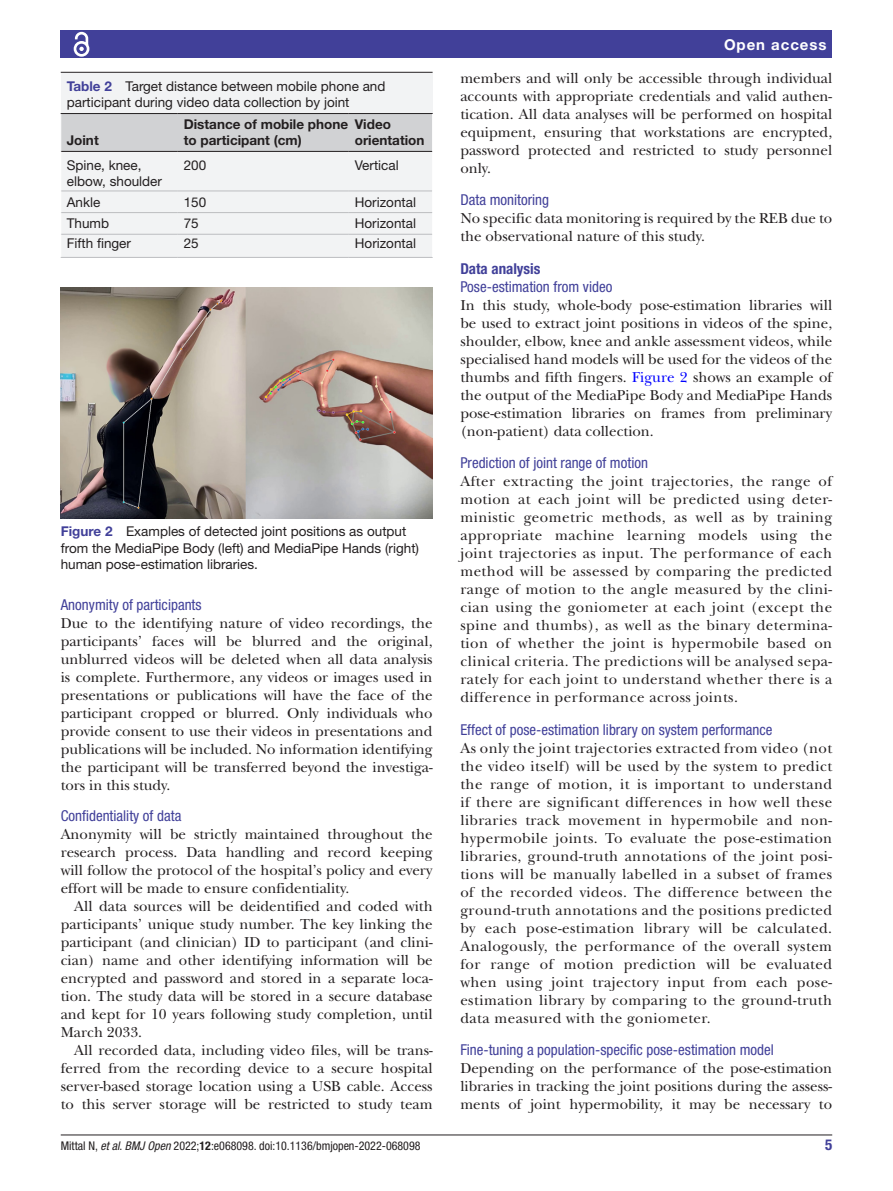
<style>
.page{position:relative;width:893px;height:1191px;background:#fff}
.page>*{position:absolute;margin:0;border:0;box-sizing:border-box;transform-origin:0 0}
.t1{font:15px/18px "New Baskerville";color:#231f20;text-align:justify}
.t2{font:condensed 15px "Helvetica Neue LT Std";color:#414099}
.t3{font:700 condensed 15px "Helvetica Neue LT Std";color:#414099}
.t4{font:700 15px "Helvetica Neue LT Std";letter-spacing:.065em;color:#fff}
.t5{font:13.5px/16.2px "Helvetica Neue LT Std";color:#231f20}
.t6{font:700 13.5px/16.2px "Helvetica Neue LT Std";color:#231f20}
.t7{font:condensed 12px "Helvetica Neue LT Std";color:#231f20}
.s1{font-weight:700;color:#414099}
.s2{color:#00f}
.s3{font-style:italic}
.s4{font-weight:700}
</style>
<div class="page">
<hr style="left:61px;top:1134px;width:771px;height:1px;background:#231f20">
<div style="left:61px;top:31px;width:771px;height:27px;background:#414099"></div>
<svg style="left:73px;top:31px;width:17px;height:26px"></svg>
<div style="left:61px;top:73px;width:372px;height:184px;background:#f2f3f4"></div>
<hr style="left:61px;top:72px;width:372px;height:1px;background:#231f20">
<div style="left:61px;top:114px;width:371px;height:37px;background:#d1d2d4"></div>
<hr style="left:61px;top:113px;width:117px;height:1px;background:#231f20">
<hr style="left:61px;top:151px;width:117px;height:1px;background:#231f20">
<hr style="left:178px;top:113px;width:171px;height:1px;background:#231f20">
<hr style="left:178px;top:151px;width:171px;height:1px;background:#231f20">
<hr style="left:349px;top:113px;width:84px;height:1px;background:#231f20">
<hr style="left:349px;top:151px;width:83px;height:1px;background:#231f20">
<hr style="left:61px;top:191px;width:117px;height:1px;background:#bcbdc0">
<hr style="left:178px;top:191px;width:171px;height:1px;background:#bcbdc0">
<hr style="left:349px;top:191px;width:83px;height:1px;background:#bcbdc0">
<hr style="left:61px;top:212px;width:117px;height:1px;background:#bcbdc0">
<hr style="left:178px;top:212px;width:171px;height:1px;background:#bcbdc0">
<hr style="left:349px;top:212px;width:83px;height:1px;background:#bcbdc0">
<hr style="left:61px;top:234px;width:117px;height:1px;background:#bcbdc0">
<hr style="left:61px;top:257px;width:117px;height:1px;background:#bcbdc0">
<hr style="left:178px;top:234px;width:171px;height:1px;background:#bcbdc0">
<hr style="left:178px;top:257px;width:171px;height:1px;background:#bcbdc0">
<hr style="left:349px;top:234px;width:83px;height:1px;background:#bcbdc0">
<hr style="left:349px;top:257px;width:84px;height:1px;background:#bcbdc0">
<hr style="left:432px;top:114px;width:1px;height:37px;background:#fff">
<hr style="left:432px;top:151px;width:1px;height:40px;background:#fff">
<svg style="left:432px;top:192px;width:1px;height:64px"></svg>
<img style="left:61px;top:288px;width:372px;height:231px">
<p class="t5" style="left:67px;top:77px;width:320px"><span class="s1">Table 2</span> Target distance between mobile phone and participant during video data collection by joint</p>
<p class="t6" style="left:67px;top:132px;width:33px">Joint</p>
<p class="t6" style="left:184px;top:116px;width:166px">Distance of mobile phone to participant (cm)</p>
<p class="t6" style="left:355px;top:116px;width:71px">Video orientation</p>
<p class="t5" style="left:67px;top:157px;width:97px">Spine, knee, elbow, shoulder</p>
<p class="t5" style="left:184px;top:157px;width:24px">200</p>
<p class="t5" style="left:355px;top:157px;width:45px">Vertical</p>
<p class="t5" style="left:67px;top:193px;width:35px">Ankle</p>
<p class="t5" style="left:184px;top:193px;width:24px">150</p>
<p class="t5" style="left:355px;top:193px;width:63px">Horizontal</p>
<p class="t5" style="left:67px;top:215px;width:44px">Thumb</p>
<p class="t5" style="left:184px;top:215px;width:17px">75</p>
<p class="t5" style="left:355px;top:215px;width:63px">Horizontal</p>
<p class="t5" style="left:67px;top:235px;width:66px">Fifth finger</p>
<p class="t5" style="left:184px;top:235px;width:17px">25</p>
<p class="t5" style="left:355px;top:235px;width:63px">Horizontal</p>
<p class="t5" style="left:61px;top:523px;width:360px"><span class="s1">Figure 2</span> Examples of detected joint positions as output from the MediaPipe Body (left) and MediaPipe Hands (right) human pose-estimation libraries.</p>
<p class="t2" style="left:61px;top:595px;width:142px">Anonymity of participants</p>
<p class="t1" style="left:61px;top:614px;width:373px">Due to the identifying nature of video recordings, the participants’ faces will be blurred and the original, unblurred videos will be deleted when all data analysis is complete. Furthermore, any videos or images used in presentations or publications will have the face of the participant cropped or blurred. Only individuals who provide consent to use their videos in presentations and publications will be included. No information identifying the participant will be transferred beyond the investiga&shy;tors in this study.</p>
<p class="t2" style="left:61px;top:807px;width:122px">Confidentiality of data</p>
<p class="t1" style="left:61px;top:825px;width:373px">Anonymity will be strictly maintained throughout the research process. Data handling and record keeping will follow the protocol of the hospital’s policy and every effort will be made to ensure confidentiality.</p>
<p class="t1" style="left:61px;top:897px;width:373px;text-indent:14px">All data sources will be deidentified and coded with participants’ unique study number. The key linking the participant (and clinician) ID to participant (and clini&shy;cian) name and other identifying information will be encrypted and password and stored in a separate loca&shy;tion. The study data will be stored in a secure database and kept for 10 years following study completion, until March 2033.</p>
<p class="t1" style="left:61px;top:1041px;width:373px;text-indent:14px">All recorded data, including video files, will be trans&shy;ferred from the recording device to a secure hospital server-based storage location using a USB cable. Access to this server storage will be restricted to study team</p>
<p class="t4" style="left:724px;top:35px;width:104px">Open access</p>
<p class="t1" style="left:460px;top:69px;width:373px">members and will only be accessible through individual accounts with appropriate credentials and valid authen&shy;tication. All data analyses will be performed on hospital equipment, ensuring that workstations are encrypted, password protected and restricted to study personnel only.</p>
<p class="t2" style="left:460px;top:191px;width:90px">Data monitoring</p>
<p class="t1" style="left:460px;top:210px;width:373px">No specific data monitoring is required by the REB due to the observational nature of this study.</p>
<p class="t3" style="left:460px;top:259px;width:82px">Data analysis</p>
<p class="t2" style="left:460px;top:278px;width:153px">Pose-estimation from video</p>
<p class="t1" style="left:460px;top:296px;width:373px">In this study, whole-body pose-estimation libraries will be used to extract joint positions in videos of the spine, shoulder, elbow, knee and ankle assessment videos, while specialised hand models will be used for the videos of the thumbs and fifth fingers. <span class="s2">Figure 2</span> shows an example of the output of the MediaPipe Body and MediaPipe Hands pose-estimation libraries on frames from preliminary (non-patient) data collection.</p>
<p class="t2" style="left:460px;top:454px;width:189px">Prediction of joint range of motion</p>
<p class="t1" style="left:460px;top:472px;width:373px">After extracting the joint trajectories, the range of motion at each joint will be predicted using deter&shy;ministic geometric methods, as well as by training appropriate machine learning models using the joint trajectories as input. The performance of each method will be assessed by comparing the predicted range of motion to the angle measured by the clini&shy;cian using the goniometer at each joint (except the spine and thumbs), as well as the binary determina&shy;tion of whether the joint is hypermobile based on clinical criteria. The predictions will be analysed sepa&shy;rately for each joint to understand whether there is a difference in performance across joints.</p>
<p class="t2" style="left:460px;top:721px;width:314px">Effect of pose-estimation library on system performance</p>
<p class="t1" style="left:460px;top:739px;width:373px">As only the joint trajectories extracted from video (not the video itself) will be used by the system to predict the range of motion, it is important to understand if there are significant differences in how well these libraries track movement in hypermobile and non&shy;hypermobile joints. To evaluate the pose-estimation libraries, ground-truth annotations of the joint posi&shy;tions will be manually labelled in a subset of frames of the recorded videos. The difference between the ground-truth annotations and the positions predicted by each pose-estimation library will be calculated.<br>Analogously, the performance of the overall system for range of motion prediction will be evaluated when using joint trajectory input from each pose&shy;estimation library by comparing to the ground-truth data measured with the goniometer.</p>
<p class="t2" style="left:460px;top:1041px;width:315px">Fine-tuning a population-specific pose-estimation model</p>
<p class="t1" style="left:460px;top:1059px;width:373px">Depending on the performance of the pose-estimation libraries in tracking the joint positions during the assess&shy;ments of joint hypermobility, it may be necessary to</p>
<p class="t7" style="left:61px;top:1138px;width:361px">Mittal N, <span class="s3">et al</span>. <span class="s3">BMJ Open</span> 2022;<span class="s4">12</span>:e068098. doi:10.1136/bmjopen-2022-068098</p>
<p class="t3" style="left:825px;top:1135px;width:9px">5</p>
</div>
